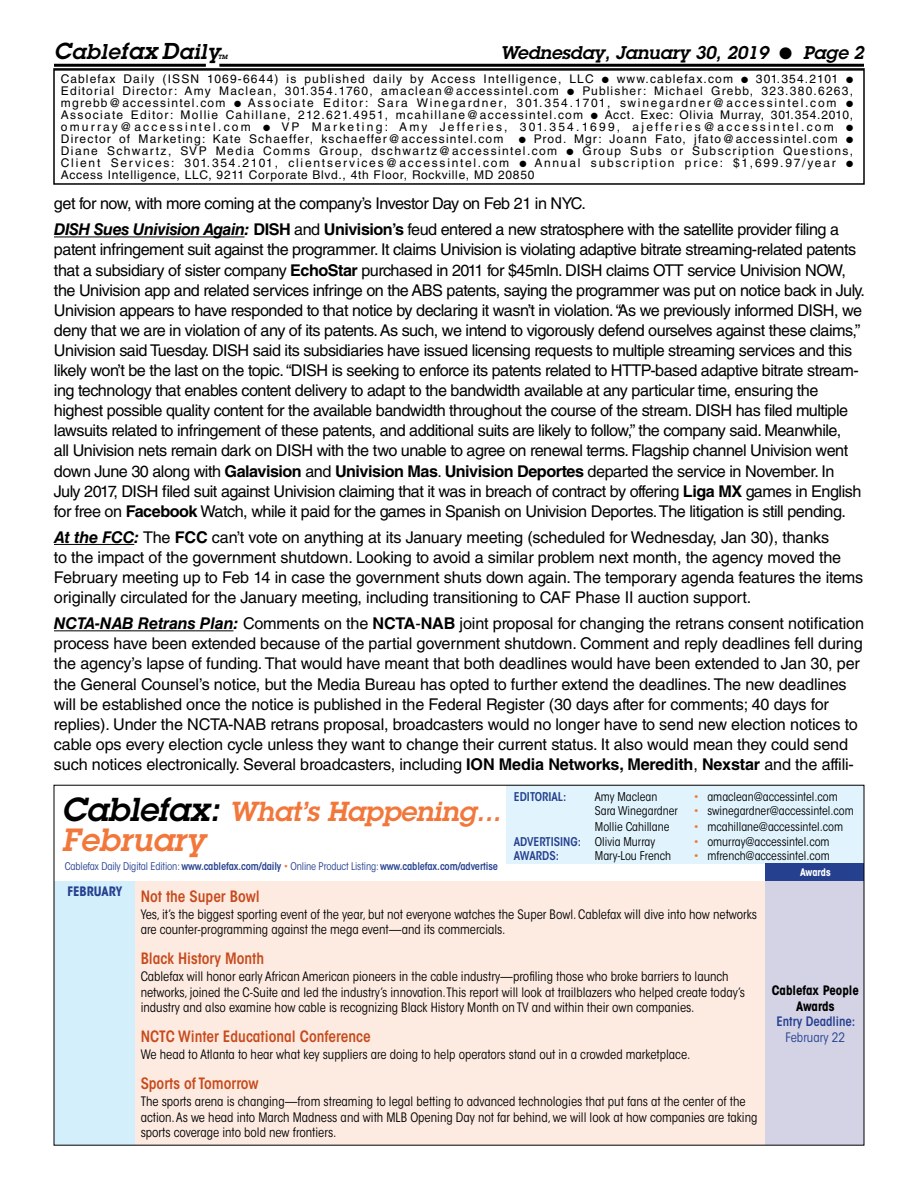
<style>
.page{position:relative;width:918px;height:1188px;background:#fff}
.page>*{position:absolute;margin:0;border:0;box-sizing:border-box;transform-origin:0 0}
.t1{font:italic 600 31.5px "Lubalin Graph Std";letter-spacing:.01em;color:#f2773b}
.t2{font:italic 600 27px "Lubalin Graph Std";color:#f2773b}
.t3{font:italic 600 21px "Lubalin Graph Std";letter-spacing:.03em;color:#000}
.t4{font:italic 600 18px "Lubalin Graph Std";color:#000}
.t5{font:16.2px/20.1px "Helvetica LT Std";letter-spacing:-.03em;color:#000}
.t6{font:16.2px/20.1px "Helvetica LT Std";letter-spacing:-.01em;color:#000}
.t7{font:600 condensed 15.6px "ITC Avant Garde Std";color:#c74a1b}
.t8{font:condensed 12.9px/15.6px "ITC Avant Garde Std";color:#000}
.t9{font:700 condensed 12.9px/15.6px "ITC Avant Garde Std";color:#000;text-align:center}
.t10{font:600 condensed 12.9px "ITC Avant Garde Std";color:#25408f}
.t11{font:condensed 12.9px "ITC Avant Garde Std";color:#25408f}
.t12{font:12px/12px "Helvetica LT Std";letter-spacing:.06em;color:#000;text-align:justify}
.t13{font:condensed 12px "ITC Avant Garde Std";color:#000}
.t14{font:600 condensed 12px "ITC Avant Garde Std";color:#25408f}
.t15{font:condensed 10.5px "ITC Avant Garde Std";letter-spacing:-.01em;color:#25408f}
.t16{font:700 condensed 10.35px "ITC Avant Garde Std";letter-spacing:-.01em;color:#fff}
.t17{font:italic 600 6px "Lubalin Graph Std";color:#000}
.s1{font-size:22.5px}
.s2{font-weight:700;font-style:italic}
.s3{font-weight:700}
.s4{font-size:32.4px;color:#000}
.s5{font-weight:600}
.s6{color:#f2773b}
.s7{font-weight:400;color:#000}
</style>
<div class="page">
<hr style="left:219px;top:64px;width:645px;height:3px;background:#000">
<hr style="left:54px;top:64px;width:152px;height:3px;background:#000">
<div style="left:53px;top:68px;width:812px;height:117px;border:2px solid #000"></div>
<div style="left:507px;top:785px;width:357px;height:79px;background:#e1f4fd"></div>
<div style="left:766px;top:863px;width:98px;height:18px;background:#25408f"></div>
<div style="left:54px;top:881px;width:82px;height:264px;background:#d4effc"></div>
<div style="left:136px;top:881px;width:630px;height:264px;background:#fdebe2"></div>
<div style="left:766px;top:881px;width:98px;height:264px;background:#d4d3e6"></div>
<svg style="left:864px;top:863px;width:1px;height:18px"></svg>
<hr style="left:54px;top:237px;width:191px;height:1px;background:#000">
<hr style="left:54px;top:544px;width:80px;height:1px;background:#000">
<hr style="left:54px;top:630px;width:179px;height:1px;background:#000">
<p class="t3" style="left:54px;top:38px;width:167px"><span class="s1">C</span>able<span class="s1">fax D</span>aily</p>
<p class="t17" style="left:218px;top:53px;width:11px">TM</p>
<p class="t4" style="left:501px;top:41px;width:365px">Wednesday, January 30, 2019 ● Page 2</p>
<p class="t12" style="left:61px;top:73px;width:794px">Cablefax Daily (ISSN 1069-6644) is published daily by Access Intelligence, LLC ● www.cablefax.com ● 301.354.2101 ● Editorial Director: Amy Maclean, 301.354.1760, amaclean@accessintel.com ● Publisher: Michael Grebb, 323.380.6263, mgrebb@accessintel.com ● Associate Editor: Sara Winegardner, 301.354.1701, swinegardner@accessintel.com ● Associate Editor: Mollie Cahillane, 212.621.4951, mcahillane@accessintel.com ● Acct. Exec: Olivia Murray, 301.354.2010, omurray@accessintel.com ● VP Marketing: Amy Jefferies, 301.354.1699, ajefferies@accessintel.com ● Director of Marketing: Kate Schaeffer, kschaeffer@accessintel.com</p>
<p class="t12" style="left:61px;top:133px;width:794px;text-indent:458px">● Prod. Mgr: Joann Fato, jfato@accessintel.com ● Diane Schwartz, SVP Media Comms Group, dschwartz@accessintel.com ● Group Subs or Subscription Questions, Client Services: 301.354.2101, clientservices@accessintel.com ● Annual subscription price: $1,699.97/year ● Access Intelligence, LLC, 9211 Corporate Blvd., 4th Floor, Rockville, MD 20850</p>
<p class="t5" style="left:54px;top:190px;width:787px;line-height:26.1px">get for now, with more coming at the company’s Investor Day on Feb 21 in NYC.<br><span class="s2">DISH Sues Univision Again:</span> <span class="s3">DISH</span> and <span class="s3">Univision’s</span> feud entered a new stratosphere with the satellite provider filing a</p>
<p class="t5" style="left:54px;top:240px;width:812px">patent infringement suit against the programmer. It claims Univision is violating adaptive bitrate streaming-related patents that a subsidiary of sister company <span class="s3">EchoStar</span> purchased in 2011 for $45mln. DISH claims OTT service Univision NOW, the Univision app and related services infringe on the ABS patents, saying the programmer was put on notice back in July.<br>Univision appears to have responded to that notice by declaring it wasn’t in violation. “As we previously informed DISH, we deny that we are in violation of any of its patents. As such, we intend to vigorously defend ourselves against these claims,” Univision said Tuesday. DISH said its subsidiaries have issued licensing requests to multiple streaming services and this likely won’t be the last on the topic. “DISH is seeking to enforce its patents related to HTTP-based adaptive bitrate stream&shy;ing technology that enables content delivery to adapt to the bandwidth available at any particular time, ensuring the highest possible quality content for the available bandwidth throughout the course of the stream. DISH has filed multiple lawsuits related to infringement of these patents, and additional suits are likely to follow,” the company said. Meanwhile,<br>all Univision nets remain dark on DISH with the two unable to agree on renewal terms. Flagship channel Univision went down June 30 along with <span class="s3">Galavision</span> and <span class="s3">Univision Mas</span>. <span class="s3">Univision Deportes</span> departed the service in November. In July 2017, DISH filed suit against Univision claiming that it was in breach of contract by offering <span class="s3">Liga MX</span> games in English for free on <span class="s3">Facebook</span> Watch, while it paid for the games in Spanish on Univision Deportes. The litigation is still pending.</p>
<p class="t6" style="left:54px;top:527px;width:811px"><span class="s2">At the FCC:</span> The <span class="s3">FCC</span> can’t vote on anything at its January meeting (scheduled for Wednesday, Jan 30), thanks<br>to the impact of the government shutdown. Looking to avoid a similar problem next month, the agency moved the February meeting up to Feb 14 in case the government shuts down again. The temporary agenda features the items originally circulated for the January meeting, including transitioning to CAF Phase II auction support.</p>
<p class="t6" style="left:54px;top:613px;width:812px"><span class="s2">NCTA-NAB Retrans Plan:</span> Comments on the <span class="s3">NCTA</span>-<span class="s3">NAB</span> joint proposal for changing the retrans consent notification process have been extended because of the partial government shutdown. Comment and reply deadlines fell during the agency’s lapse of funding. That would have meant that both deadlines would have been extended to Jan 30, per the General Counsel’s notice, but the Media Bureau has opted to further extend the deadlines. The new deadlines will be established once the notice is published in the Federal Register (30 days after for comments; 40 days for replies). Under the NCTA-NAB retrans proposal, broadcasters would no longer have to send new election notices to cable ops every election cycle unless they want to change their current status. It also would mean they could send such notices electronically. Several broadcasters, including <span class="s3">ION Media Networks, Meredith</span>, <span class="s3">Nexstar</span> and the affili-</p>
<h2 class="t2" style="left:62px;top:794px;width:441px"><span class="s4">Cablefax:</span> What’s Happening...</h2>
<h1 class="t1" style="left:62px;top:819px;width:145px">February</h1>
<p class="t15" style="left:65px;top:860px;width:435px">Cablefax Daily Digital Edition: <span class="s5">www.cablefax.com/daily</span> <span class="s6">•</span> Online Product Listing: <span class="s5">www.cablefax.com/advertise</span></p>
<p class="t14" style="left:514px;top:789px;width:54px">EDITORIAL:</p>
<p class="t13" style="left:595px;top:789px;width:64px">Amy Maclean</p>
<p class="t13" style="left:694px;top:789px;width:145px"><span class="s6">•</span> amaclean@accessintel.com</p>
<p class="t13" style="left:595px;top:804px;width:84px">Sara Winegardner</p>
<p class="t13" style="left:694px;top:804px;width:161px"><span class="s6">•</span> swinegardner@accessintel.com</p>
<p class="t13" style="left:595px;top:820px;width:76px">Mollie Cahillane</p>
<p class="t13" style="left:694px;top:820px;width:151px"><span class="s6">•</span> mcahillane@accessintel.com</p>
<p class="t14" style="left:514px;top:834px;width:143px">ADVERTISING: <span class="s7">Olivia Murray</span></p>
<p class="t13" style="left:694px;top:834px;width:137px"><span class="s6">•</span> omurray@accessintel.com</p>
<p class="t14" style="left:514px;top:848px;width:47px">AWARDS:</p>
<p class="t13" style="left:595px;top:849px;width:78px">Mary-Lou French</p>
<p class="t13" style="left:694px;top:849px;width:137px"><span class="s6">•</span> mfrench@accessintel.com</p>
<p class="t16" style="left:800px;top:866px;width:32px">Awards</p>
<p class="t7" style="left:67px;top:887px;width:194px"><sup>FEBRUARY</sup> Not the Super Bowl</p>
<p class="t8" style="left:141px;top:906px;width:618px">Yes, it’s the biggest sporting event of the year, but not everyone watches the Super Bowl. Cablefax will dive into how networks are counter-programming against the mega event—and its commercials.</p>
<p class="t7" style="left:141px;top:949px;width:125px">Black History Month</p>
<p class="t8" style="left:141px;top:969px;width:606px">Cablefax will honor early African American pioneers in the cable industry—profiling those who broke barriers to launch networks, joined the C-Suite and led the industry’s innovation. This report will look at trailblazers who helped create today’s industry and also examine how cable is recognizing Black History Month on TV and within their own companies.</p>
<p class="t7" style="left:141px;top:1027px;width:231px">NCTC Winter Educational Conference</p>
<p class="t8" style="left:141px;top:1047px;width:551px">We head to Atlanta to hear what key suppliers are doing to help operators stand out in a crowded marketplace.</p>
<p class="t7" style="left:141px;top:1074px;width:120px">Sports of Tomorrow</p>
<p class="t8" style="left:141px;top:1094px;width:618px">The sports arena is changing—from streaming to legal betting to advanced technologies that put fans at the center of the action. As we head into March Madness and with MLB Opening Day not far behind, we will look at how companies are taking sports coverage into bold new frontiers.</p>
<p class="t9" style="left:772px;top:983px;width:89px">Cablefax People<br>Awards</p>
<p class="t10" style="left:776px;top:1014px;width:81px">Entry Deadline:</p>
<p class="t11" style="left:786px;top:1029px;width:61px">February 22</p>
</div>
